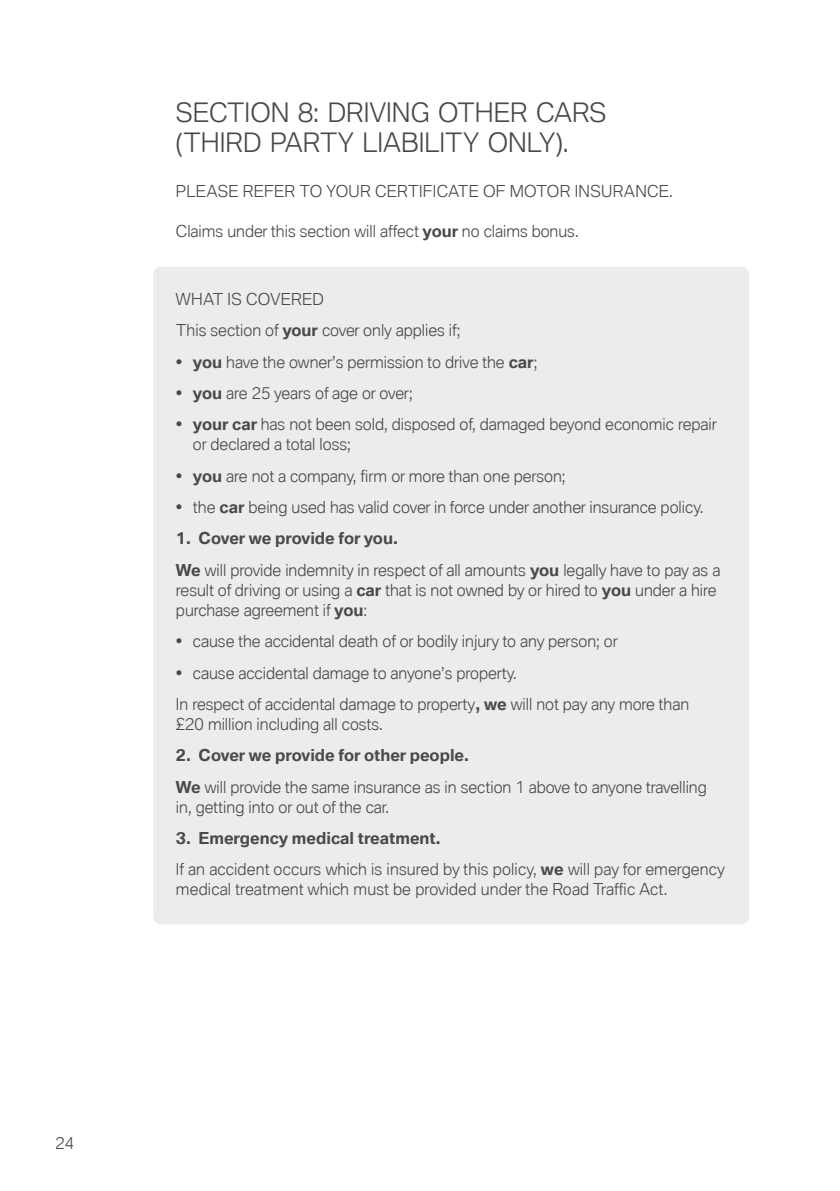
<style>
.page{position:relative;width:840px;height:1191px;background:#fff}
.page>*{position:absolute;margin:0;border:0;box-sizing:border-box;transform-origin:0 0}
.t1{font:300 26px/30px "BMW Type Global Pro";color:#494948}
.t2{font:300 16px/31.4px "BMW Type Global Pro";color:#4b4949}
.t3{font:300 16px "BMW Type Global Pro";letter-spacing:.015em;color:#494948}
.s1{font-weight:700}
.s2{color:#494948}
</style>
<div class="page">
<div style="left:153px;top:266px;width:595px;height:658px;background:#ececed;border-radius:8px"></div>
<p class="t3" style="left:55px;top:1132px;width:20px">24</p>
<h1 class="t1" style="left:176px;top:99px;width:432px">SECTION 8: DRIVING OTHER CARS (THIRD PARTY LIABILITY ONLY).</h1>
<p class="t3" style="left:176px;top:180px;width:498px">PLEASE REFER TO YOUR CERTIFICATE OF MOTOR INSURANCE.</p>
<p class="t2" style="left:176px;top:216px;width:404px">Claims under this section will affect <span class="s1">your</span> no claims bonus.</p>
<p class="t2" style="left:176px;top:284px;width:286px"><span class="s2">WHAT IS COVERED<br></span>This section of <span class="s1">your</span> cover only applies if;</p>
<p class="t2" style="left:176px;top:347px;width:362px">• <span class="s1">you</span> have the owner’s permission to drive the <span class="s1">car</span>;</p>
<p class="t2" style="left:176px;top:378px;width:238px">• <span class="s1">you</span> are 25 years of age or over;</p>
<p class="t2" style="left:193px;top:415px;width:525px;line-height:20px;text-indent:-17px">• <span class="s1">your car</span> has not been sold, disposed of, damaged beyond economic repair or declared a total loss;</p>
<p class="t2" style="left:176px;top:461px;width:391px">• <span class="s1">you</span> are not a company, firm or more than one person;</p>
<p class="t2" style="left:176px;top:492px;width:528px">• the <span class="s1">car</span> being used has valid cover in force under another insurance policy.</p>
<p class="t2" style="left:176px;top:524px;width:545px"><span class="s1">1. Cover we provide for you.<br>We</span> will provide indemnity in respect of all amounts <span class="s1">you</span> legally have to pay as a</p>
<p class="t2" style="left:176px;top:581px;width:542px;line-height:20px">result of driving or using a <span class="s1">car</span> that is not owned by or hired to <span class="s1">you</span> under a hire purchase agreement if <span class="s1">you</span>:</p>
<p class="t2" style="left:176px;top:626px;width:443px">• cause the accidental death of or bodily injury to any person; or</p>
<p class="t2" style="left:176px;top:658px;width:514px">• cause accidental damage to anyone’s property.<br>In respect of accidental damage to property<span class="s1">, we</span> will not pay any more than</p>
<p class="t2" style="left:176px;top:709px;width:208px">£20 million including all costs.</p>
<p class="t2" style="left:176px;top:740px;width:532px"><span class="s1">2. Cover we provide for other people.<br>We</span> will provide the same insurance as in section 1 above to anyone travelling</p>
<p class="t2" style="left:176px;top:792px;width:214px">in, getting into or out of the car.</p>
<p class="t2" style="left:176px;top:823px;width:550px"><span class="s1">3. Emergency medical treatment.<br></span>If an accident occurs which is insured by this policy, <span class="s1">we</span> will pay for emergency</p>
<p class="t2" style="left:176px;top:874px;width:492px">medical treatment which must be provided under the Road Traffic Act.</p>
</div>
